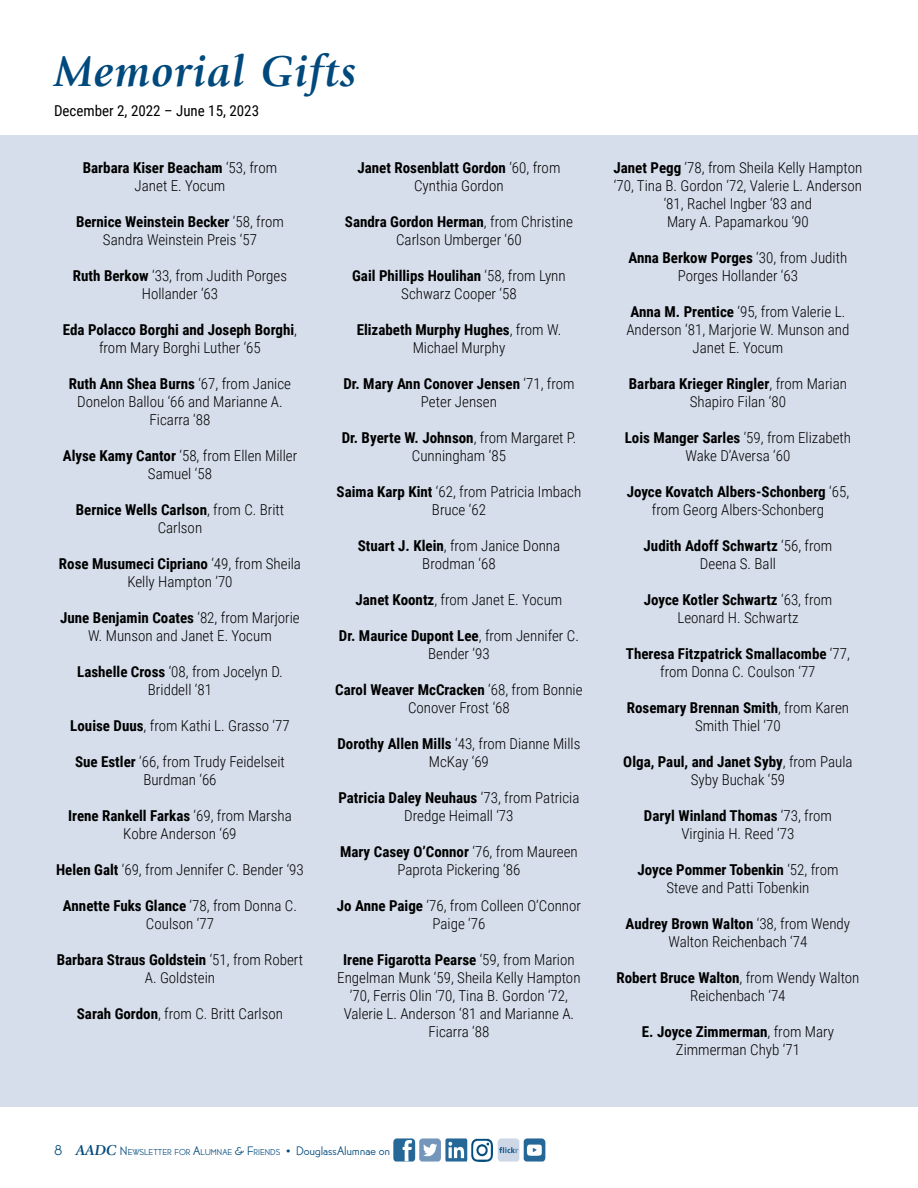
<style>
.page{position:relative;width:918px;height:1188px;background:#fff}
.page>*{position:absolute;margin:0;border:0;box-sizing:border-box;transform-origin:0 0}
.t1{font:italic 700 45px "Giovanni Std";letter-spacing:.025em;color:#00497c}
.t2{font:300 15px/18px "Roboto Condensed";color:#000;text-align:center}
.t3{font:700 15px/18px "Roboto Condensed";color:#000;text-align:center}
.t4{font:15px "Roboto Condensed";color:#000}
.t5{font:12px "Bernhard Gothic Book SGTT";color:#00497c}
.t6{font:8.4px "Bernhard Gothic Book SGTT";color:#00497c}
.s1{font-weight:700}
.s2{font-weight:300}
.s3{font-size:15px}
.s4{font-family:"Giovanni Std";font-weight:700;font-style:italic;font-size:15px}
.s5{font-size:12px}
.s6{font-style:inherit}
.s7{font-size:8.4px}
</style>
<div class="page">
<div style="left:0;top:135px;width:918px;height:972px;background:#d6deeb"></div>
<img style="left:393px;top:1138px;width:153px;height:24px">
<h1 class="t1" style="left:54px;top:47px;width:304px">Memorial Gifts</h1>
<p class="t4" style="left:54px;top:101px;width:207px">December 2, 2022 – June 15, 2023</p>
<p class="t2" style="left:83px;top:158px;width:196px"><span class="s1">Barbara Kiser Beacham</span> ‘53, from<br>Janet E. Yocum</p>
<p class="t2" style="left:76px;top:212px;width:209px"><span class="s1">Bernice Weinstein Becker</span> ‘58, from<br>Sandra Weinstein Preis ‘57</p>
<p class="t2" style="left:73px;top:266px;width:216px"><span class="s1">Ruth Berkow</span> ‘33, from Judith Porges<br>Hollander ‘63</p>
<p class="t3" style="left:63px;top:320px;width:236px">Eda Polacco Borghi and Joseph Borghi<span class="s2">, from Mary Borghi Luther ‘65</span></p>
<p class="t2" style="left:69px;top:374px;width:224px"><span class="s1">Ruth Ann Shea Burns</span> ‘67, from Janice<br>Donelon Ballou ‘66 and Marianne A.<br>Ficarra ‘88</p>
<p class="t2" style="left:63px;top:446px;width:236px"><span class="s1">Alyse Kamy Cantor</span> ‘58, from Ellen Miller<br>Samuel ‘58</p>
<p class="t3" style="left:76px;top:500px;width:210px">Bernice Wells Carlson<span class="s2">, from C. Britt<br>Carlson</span></p>
<p class="t2" style="left:59px;top:554px;width:244px"><span class="s1">Rose Musumeci Cipriano</span> ‘49, from Sheila<br>Kelly Hampton ’70</p>
<p class="t2" style="left:60px;top:608px;width:241px"><span class="s1">June Benjamin Coates</span> ‘82, from Marjorie<br>W. Munson and Janet E. Yocum</p>
<p class="t2" style="left:77px;top:662px;width:207px"><span class="s1">Lashelle Cross</span> ‘08, from Jocelyn D.<br>Briddell ‘81</p>
<p class="t2" style="left:70px;top:716px;width:221px"><span class="s1">Louise Duus</span>, from Kathi L. Grasso ‘77</p>
<p class="t2" style="left:75px;top:752px;width:211px"><span class="s1">Sue Estler</span> ‘66, from Trudy Feidelseit<br>Burdman ‘66</p>
<p class="t2" style="left:68px;top:806px;width:225px"><span class="s1">Irene Rankell Farkas</span> ‘69, from Marsha<br>Kobre Anderson ‘69</p>
<p class="t2" style="left:56px;top:860px;width:249px"><span class="s1">Helen Galt</span> ‘69, from Jennifer C. Bender ‘93</p>
<p class="t2" style="left:63px;top:896px;width:235px"><span class="s1">Annette Fuks Glance</span> ‘78, from Donna C.<br>Coulson ‘77</p>
<p class="t2" style="left:57px;top:950px;width:248px"><span class="s1">Barbara Straus Goldstein</span> ‘51, from Robert<br>A. Goldstein</p>
<p class="t2" style="left:77px;top:1004px;width:208px"><span class="s1">Sarah Gordon</span>, from C. Britt Carlson</p>
<p class="t3" style="left:358px;top:158px;width:204px">Janet Rosenblatt Gordon <span class="s2">‘60, from<br>Cynthia Gordon</span></p>
<p class="t2" style="left:345px;top:212px;width:229px"><span class="s1">Sandra Gordon Herman</span>, from Christine<br>Carlson Umberger ‘60</p>
<p class="t2" style="left:352px;top:266px;width:215px"><span class="s1">Gail Phillips Houlihan</span> ‘58, from Lynn<br>Schwarz Cooper ‘58</p>
<p class="t3" style="left:357px;top:320px;width:206px">Elizabeth Murphy Hughes<span class="s2">, from W.<br>Michael Murphy</span></p>
<p class="t3" style="left:343px;top:374px;width:233px">Dr. Mary Ann Conover Jensen <span class="s2">‘71, from<br>Peter Jensen</span></p>
<p class="t2" style="left:342px;top:428px;width:236px"><span class="s1">Dr. Byerte W. Johnson</span>, from Margaret P.<br>Cunningham ‘85</p>
<p class="t2" style="left:337px;top:482px;width:246px"><span class="s1">Saima Karp Kint</span> ‘62, from Patricia Imbach<br>Bruce ‘62</p>
<p class="t2" style="left:358px;top:536px;width:204px"><span class="s1">Stuart J. Klein</span>, from Janice Donna<br>Brodman ‘68</p>
<p class="t2" style="left:356px;top:590px;width:208px"><span class="s1">Janet Koontz</span>, from Janet E. Yocum</p>
<p class="t2" style="left:339px;top:626px;width:241px"><span class="s1">Dr. Maurice Dupont Lee</span>, from Jennifer C.<br>Bender ‘93</p>
<p class="t2" style="left:335px;top:680px;width:249px"><span class="s1">Carol Weaver McCracken</span> ‘68, from Bonnie<br>Conover Frost ‘68</p>
<p class="t2" style="left:337px;top:734px;width:244px"><span class="s1">Dorothy Allen Mills</span> ‘43, from Dianne Mills<br>McKay ‘69</p>
<p class="t2" style="left:338px;top:788px;width:242px"><span class="s1">Patricia Daley Neuhaus</span> ‘73, from Patricia<br>Dredge Heimall ‘73</p>
<p class="t2" style="left:340px;top:842px;width:239px"><span class="s1">Mary Casey O’Connor</span> ‘76, from Maureen<br>Paprota Pickering ‘86</p>
<p class="t2" style="left:337px;top:896px;width:246px"><span class="s1">Jo Anne Paige</span> ‘76, from Colleen O’Connor<br>Paige ‘76</p>
<p class="t2" style="left:337px;top:950px;width:245px"><span class="s1">Irene Figarotta Pearse</span> ‘59, from Marion Engelman Munk ‘59, Sheila Kelly Hampton ’70, Ferris Olin ‘70, Tina B. Gordon ‘72, Valerie L. Anderson ‘81 and Marianne A.<br>Ficarra ‘88</p>
<p class="t2" style="left:614px;top:158px;width:250px"><span class="s1">Janet Pegg</span> ‘78, from Sheila Kelly Hampton ‘70, Tina B. Gordon ‘72, Valerie L. Anderson ‘81, Rachel Ingber ‘83 and<br>Mary A. Papamarkou ‘90</p>
<p class="t2" style="left:629px;top:248px;width:220px"><span class="s1">Anna Berkow Porges</span> ‘30, from Judith<br>Porges Hollander ‘63</p>
<p class="t2" style="left:626px;top:302px;width:225px"><span class="s1">Anna M. Prentice</span> ‘95, from Valerie L.<br>Anderson ‘81, Marjorie W. Munson and<br>Janet E. Yocum</p>
<p class="t2" style="left:629px;top:374px;width:220px"><span class="s1">Barbara Krieger Ringler</span>, from Marian<br>Shapiro Filan ‘80</p>
<p class="t2" style="left:625px;top:428px;width:228px"><span class="s1">Lois Manger Sarles</span> ‘59, from Elizabeth<br>Wake D’Aversa ‘60</p>
<p class="t2" style="left:627px;top:482px;width:224px"><span class="s1">Joyce Kovatch Albers-Schonberg</span> ‘65, from Georg Albers-Schonberg</p>
<p class="t3" style="left:644px;top:536px;width:190px">Judith Adoff Schwartz <span class="s2">‘56, from<br>Deena S. Ball</span></p>
<p class="t2" style="left:644px;top:590px;width:190px"><span class="s1">Joyce Kotler Schwartz</span> ‘63, from<br>Leonard H. Schwartz</p>
<p class="t3" style="left:626px;top:644px;width:226px">Theresa Fitzpatrick Smallacombe <span class="s2">‘77, from Donna C. Coulson ‘77</span></p>
<p class="t2" style="left:627px;top:698px;width:224px"><span class="s1">Rosemary Brennan Smith</span>, from Karen<br>Smith Thiel ‘70</p>
<p class="t2" style="left:623px;top:752px;width:231px"><span class="s1">Olga, Paul, and Janet Syby</span>, from Paula<br>Syby Buchak ‘59</p>
<p class="t2" style="left:644px;top:806px;width:190px"><span class="s1">Daryl Winland Thomas</span> ‘73, from<br>Virginia H. Reed ‘73</p>
<p class="t2" style="left:637px;top:860px;width:203px"><span class="s1">Joyce Pommer Tobenkin</span> ‘52, from<br>Steve and Patti Tobenkin</p>
<p class="t2" style="left:626px;top:914px;width:226px"><span class="s1">Audrey Brown Walton</span> ‘38, from Wendy<br>Walton Reichenbach ‘74</p>
<p class="t2" style="left:616px;top:968px;width:245px"><span class="s1">Robert Bruce Walton</span>, from Wendy Walton<br>Reichenbach ‘74</p>
<p class="t2" style="left:642px;top:1022px;width:194px"><span class="s1">E. Joyce Zimmerman</span>, from Mary<br>Zimmerman Chyb ‘71</p>
<p class="t6" style="left:54px;top:1146px;width:80px"><span class="s3">8</span> <span class="s4">AADC</span> <span class="s5">N</span>EWSLETTER</p>
<p class="t6" style="left:175px;top:1146px;width:33px">FOR <span class="s5">A</span>LUMNAE</p>
<p class="t5" style="left:235px;top:1143px;width:157px"><span class="s6">&amp; F</span><span class="s7">RIEN DS</span> <span class="s6">•</span> DouglassAlumnae on</p>
</div>
